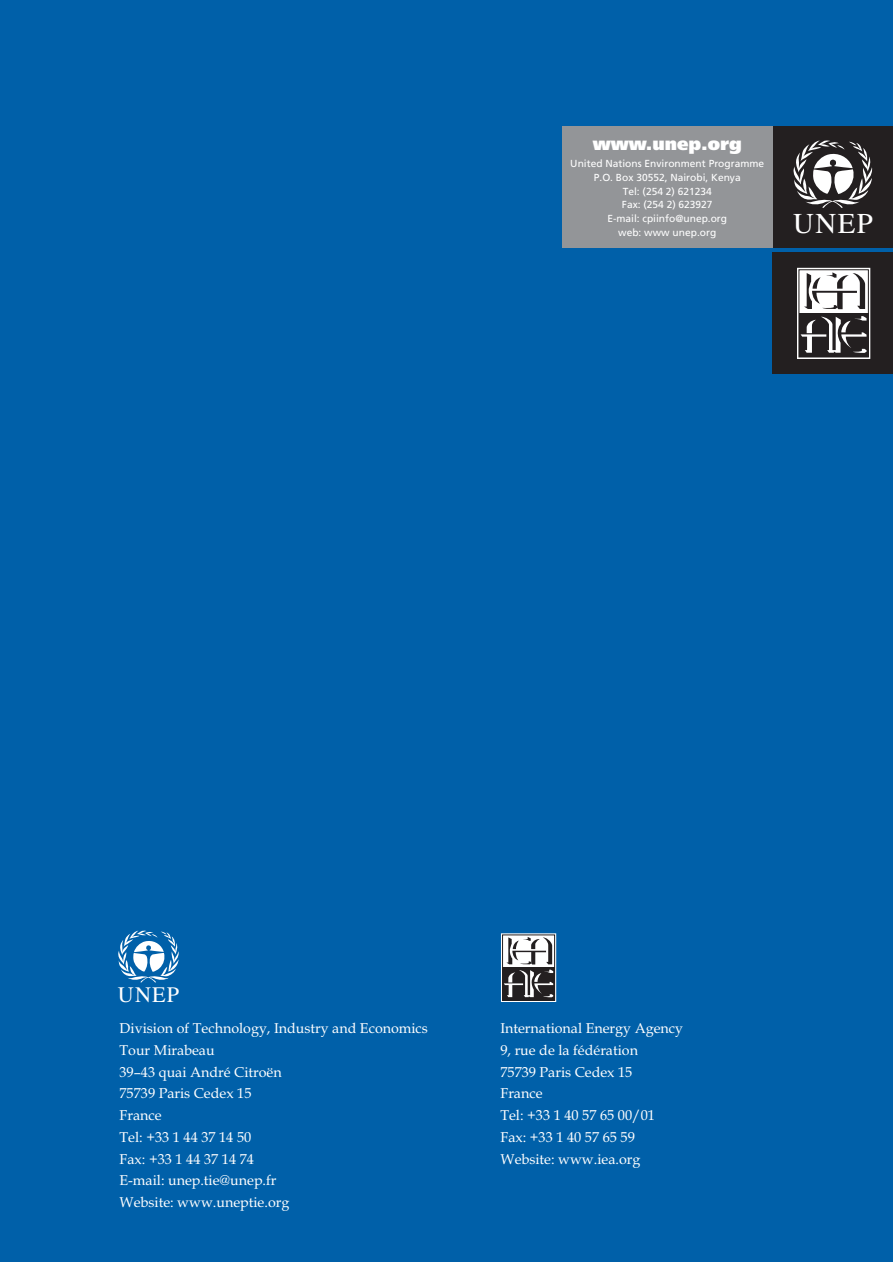
<style>
.page{position:relative;width:893px;height:1262px;background:#fff}
.page>*{position:absolute;margin:0;border:0;box-sizing:border-box;transform-origin:0 0}
.t1{font:28.8px "Times";color:#fff}
.t2{font:22.2px "Times";color:#fff}
.t3{font:900 18px "Frutiger";color:#fff}
.t4{font:14.25px/21.8px "Book Antiqua";color:#fff}
.t5{font:10.2px/13.8px "Frutiger";color:#fff;text-align:center}
</style>
<div class="page">
<div style="left:0;top:0;width:892px;height:1262px;background:#0060a9"></div>
<div style="left:772px;top:127px;width:120px;height:121px;background:#231f20"></div>
<svg style="left:793px;top:140px;width:80px;height:68px"></svg>
<div style="left:562px;top:127px;width:210px;height:121px;background:#939598"></div>
<svg style="left:118px;top:930px;width:61px;height:52px"></svg>
<div style="left:501px;top:933px;width:55px;height:68px;border:1px solid #fff"></div>
<svg style="left:504px;top:997px;width:48px;height:1px"></svg>
<svg style="left:504px;top:936px;width:48px;height:61px;background:#908e8f"></svg>
<div style="left:502px;top:934px;width:52px;height:66px;border:1px solid #231f20"></div>
<div style="left:772px;top:252px;width:120px;height:121px;background:#231f20"></div>
<div style="left:797px;top:268px;width:72px;height:90px;border:1px solid #fff"></div>
<div style="left:799px;top:270px;width:69px;height:42px;background:#fff"></div>
<svg style="left:800px;top:316px;width:66px;height:37px"></svg>
<svg style="left:804px;top:272px;width:61px;height:37px"></svg>
<div style="left:798px;top:270px;width:70px;height:87px;border:1px solid #231f20"></div>
<p class="t3" style="left:592px;top:137px;width:150px">www.unep.org</p>
<p class="t5" style="left:570px;top:157px;width:195px">United Nations Environment Programme<br>P.O. Box 30552, Nairobi, Kenya<br>Tel: (254 2) 621234<br>Fax: (254 2) 623927<br>E-mail: cpiinfo@unep.org<br>web: www unep.org</p>
<h1 class="t1" style="left:793px;top:213px;width:81px">UNEP</h1>
<h2 class="t2" style="left:118px;top:986px;width:63px">UNEP</h2>
<p class="t4" style="left:119px;top:1019px;width:310px">Division of Technology, Industry and Economics<br>Tour Mirabeau<br>39–43 quai André Citroën<br>75739 Paris Cedex 15<br>France<br>Tel: +33 1 44 37 14 50<br>Fax: +33 1 44 37 14 74<br>E-mail: unep.tie@unep.fr<br>Website: www.uneptie.org</p>
<p class="t4" style="left:500px;top:1019px;width:184px">International Energy Agency<br>9, rue de la fédération<br>75739 Paris Cedex 15<br>France<br>Tel: +33 1 40 57 65 00/01<br>Fax: +33 1 40 57 65 59<br>Website: www.iea.org</p>
</div>
